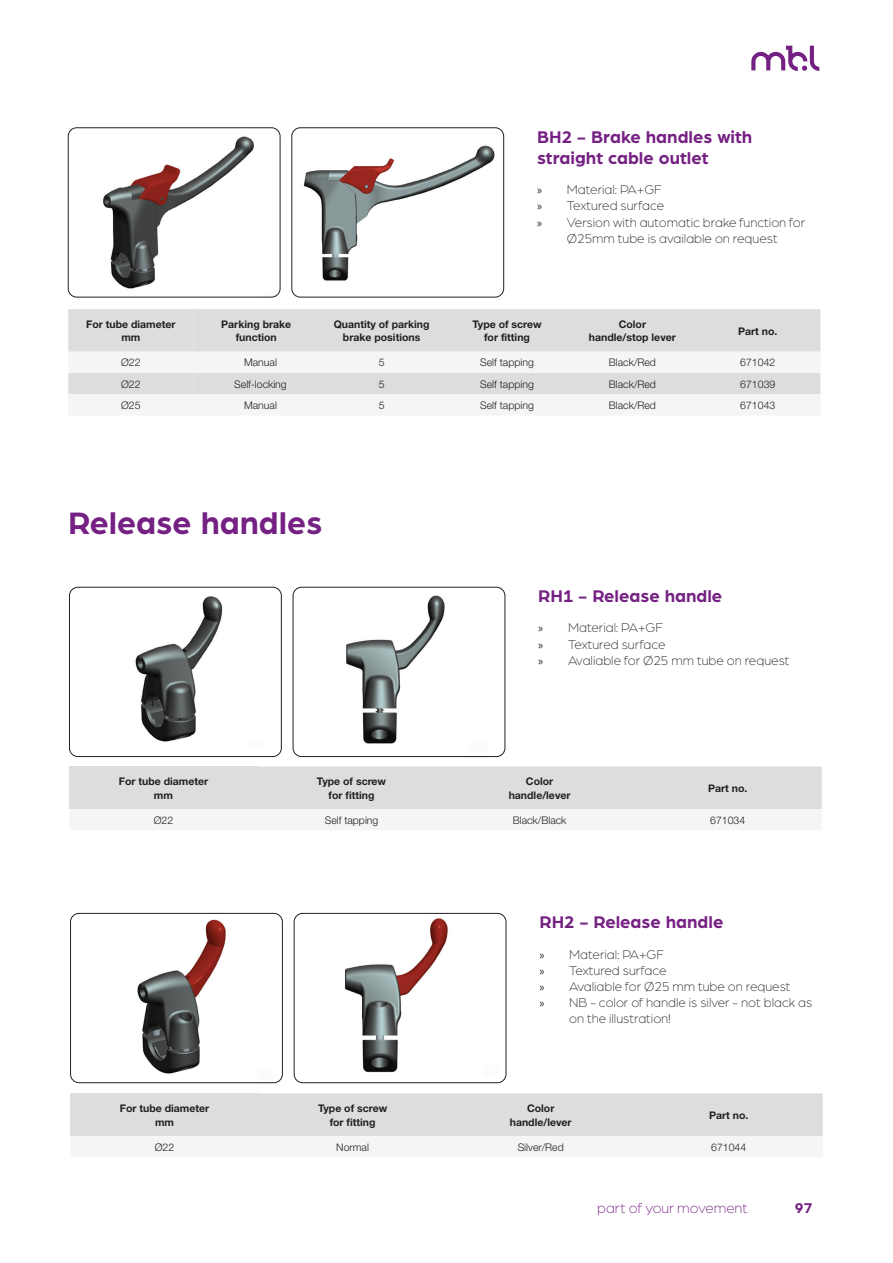
<style>
.page{position:relative;width:893px;height:1263px;background:#fff}
.page>*{position:absolute;margin:0;border:0;box-sizing:border-box;transform-origin:0 0}
.Overskrift_i_lille_bar{font:700 33px "Arboria";color:#752183}
.Overskrift_-_produkter_helvetica_medium_{font:700 18px/21.6px "Arboria";color:#752183}
.t1{font:300 15px "Arboria";color:#752183}
.t2{font:700 15px "Arboria";color:#752183}
.t3{font:300 13.5px/16.2px "Arboria";color:#231f20}
.Tabel_overskrifter_Roman_55_bold_str__7{font:700 10.5px "Helvetica Neue";color:#231f20}
.Tabel__indmad_helvetica_light_45_str__7{font:300 10.5px "Helvetica Neue";color:#231f20}
.Tabel__indmad_venstrestillet{font:300 10.5px "Helvetica Neue";color:#231f20}
.s1{font-family:"Myriad Pro";font-weight:400;font-size:12px}
</style>
<div class="page">
<svg style="left:751px;top:46px;width:68px;height:25px"></svg>
<img style="left:71px;top:913px;width:211px;height:167px">
<div style="left:70px;top:913px;width:213px;height:170px;border:1px solid #231f20;border-radius:9px"></div>
<img style="left:294px;top:913px;width:212px;height:160px">
<div style="left:294px;top:913px;width:212px;height:170px;border:1px solid #231f20;border-radius:9px"></div>
<div style="left:71px;top:1093px;width:752px;height:43px;background:#dcdddf"></div>
<img style="left:69px;top:592px;width:154px;height:150px">
<div style="left:69px;top:587px;width:213px;height:170px;border:1px solid #231f20;border-radius:9px"></div>
<img style="left:293px;top:589px;width:211px;height:165px">
<div style="left:293px;top:587px;width:212px;height:170px;border:1px solid #231f20;border-radius:9px"></div>
<div style="left:69px;top:766px;width:753px;height:43px;background:#dcdddf"></div>
<img style="left:68px;top:128px;width:212px;height:169px">
<div style="left:68px;top:128px;width:212px;height:169px;border:1px solid #231f20;border-radius:9px"></div>
<img style="left:292px;top:128px;width:212px;height:169px">
<div style="left:292px;top:128px;width:212px;height:169px;border:1px solid #231f20;border-radius:9px"></div>
<div style="left:319px;top:309px;width:501px;height:43px;background:#dcdddf"></div>
<div style="left:319px;top:373px;width:501px;height:21px;background:#dcdddf"></div>
<svg style="left:68px;top:309px;width:251px;height:85px"></svg>
<p class="Overskrift_-_produkter_helvetica_medium_" style="left:537px;top:125px;width:217px">BH2 - Brake handles with straight cable outlet</p>
<p class="Tabel_overskrifter_Roman_55_bold_str__7" style="left:86px;top:318px;width:91px">For tube diameter</p>
<p class="Tabel_overskrifter_Roman_55_bold_str__7" style="left:121px;top:331px;width:21px">mm</p>
<p class="Tabel_overskrifter_Roman_55_bold_str__7" style="left:221px;top:318px;width:71px">Parking brake</p>
<p class="Tabel_overskrifter_Roman_55_bold_str__7" style="left:236px;top:331px;width:43px">function</p>
<p class="Tabel_overskrifter_Roman_55_bold_str__7" style="left:334px;top:318px;width:97px">Quantity of parking</p>
<p class="Tabel_overskrifter_Roman_55_bold_str__7" style="left:343px;top:331px;width:79px">brake positions</p>
<p class="t3" style="left:537px;top:181px;width:126px"><span class="s1">»</span> Material: PA+GF</p>
<p class="t3" style="left:537px;top:197px;width:129px"><span class="s1">»</span> Textured surface</p>
<p class="t3" style="left:537px;top:214px;width:270px;text-align:center"><span class="s1">»</span> Version with automatic brake function for<br>Ø25mm tube is available on request</p>
<p class="Tabel_overskrifter_Roman_55_bold_str__7" style="left:472px;top:318px;width:71px">Type of screw</p>
<p class="Tabel_overskrifter_Roman_55_bold_str__7" style="left:484px;top:331px;width:47px">for fitting</p>
<p class="Tabel_overskrifter_Roman_55_bold_str__7" style="left:619px;top:318px;width:29px">Color</p>
<p class="Tabel_overskrifter_Roman_55_bold_str__7" style="left:589px;top:331px;width:88px">handle/stop lever</p>
<p class="Tabel_overskrifter_Roman_55_bold_str__7" style="left:738px;top:324px;width:41px">Part no.</p>
<p class="Tabel__indmad_helvetica_light_45_str__7" style="left:121px;top:356px;width:21px">Ø22</p>
<p class="Tabel__indmad_venstrestillet" style="left:244px;top:356px;width:34px">Manual</p>
<p class="Tabel__indmad_helvetica_light_45_str__7" style="left:379px;top:356px;width:7px">5</p>
<p class="Tabel__indmad_helvetica_light_45_str__7" style="left:480px;top:356px;width:55px">Self tapping</p>
<p class="Tabel__indmad_helvetica_light_45_str__7" style="left:609px;top:356px;width:49px">Black/Red</p>
<p class="Tabel__indmad_helvetica_light_45_str__7" style="left:740px;top:356px;width:37px">671042</p>
<p class="Tabel__indmad_helvetica_light_45_str__7" style="left:121px;top:378px;width:21px">Ø22</p>
<p class="Tabel__indmad_venstrestillet" style="left:234px;top:378px;width:54px">Self-locking</p>
<p class="Tabel__indmad_helvetica_light_45_str__7" style="left:379px;top:378px;width:7px">5</p>
<p class="Tabel__indmad_helvetica_light_45_str__7" style="left:480px;top:378px;width:55px">Self tapping</p>
<p class="Tabel__indmad_helvetica_light_45_str__7" style="left:609px;top:378px;width:49px">Black/Red</p>
<p class="Tabel__indmad_helvetica_light_45_str__7" style="left:740px;top:378px;width:37px">671039</p>
<p class="Tabel__indmad_helvetica_light_45_str__7" style="left:121px;top:399px;width:21px">Ø25</p>
<p class="Tabel__indmad_venstrestillet" style="left:244px;top:399px;width:34px">Manual</p>
<p class="Tabel__indmad_helvetica_light_45_str__7" style="left:379px;top:399px;width:7px">5</p>
<p class="Tabel__indmad_helvetica_light_45_str__7" style="left:480px;top:399px;width:55px">Self tapping</p>
<p class="Tabel__indmad_helvetica_light_45_str__7" style="left:609px;top:399px;width:49px">Black/Red</p>
<p class="Tabel__indmad_helvetica_light_45_str__7" style="left:740px;top:399px;width:37px">671043</p>
<p class="Overskrift_i_lille_bar" style="left:68px;top:500px;width:256px">Release handles</p>
<p class="Tabel_overskrifter_Roman_55_bold_str__7" style="left:119px;top:775px;width:91px">For tube diameter</p>
<p class="Tabel_overskrifter_Roman_55_bold_str__7" style="left:154px;top:788px;width:21px">mm</p>
<p class="Tabel_overskrifter_Roman_55_bold_str__7" style="left:317px;top:775px;width:71px">Type of screw</p>
<p class="Tabel_overskrifter_Roman_55_bold_str__7" style="left:329px;top:788px;width:47px">for fitting</p>
<p class="Overskrift_-_produkter_helvetica_medium_" style="left:538px;top:584px;width:185px">RH1 - Release handle</p>
<p class="t3" style="left:538px;top:619px;width:126px"><span class="s1">»</span> Material: PA+GF</p>
<p class="t3" style="left:538px;top:635px;width:129px"><span class="s1">»</span> Textured surface</p>
<p class="t3" style="left:538px;top:652px;width:253px"><span class="s1">»</span> Avaliable for Ø25 mm tube on request</p>
<p class="Tabel_overskrifter_Roman_55_bold_str__7" style="left:526px;top:775px;width:29px">Color</p>
<p class="Tabel_overskrifter_Roman_55_bold_str__7" style="left:509px;top:788px;width:63px">handle/lever</p>
<p class="Tabel_overskrifter_Roman_55_bold_str__7" style="left:708px;top:782px;width:41px">Part no.</p>
<p class="Tabel__indmad_helvetica_light_45_str__7" style="left:154px;top:814px;width:21px">Ø22</p>
<p class="Tabel__indmad_helvetica_light_45_str__7" style="left:325px;top:814px;width:55px">Self tapping</p>
<p class="Tabel__indmad_helvetica_light_45_str__7" style="left:513px;top:814px;width:55px">Black/Black</p>
<p class="Tabel__indmad_helvetica_light_45_str__7" style="left:710px;top:814px;width:37px">671034</p>
<p class="Overskrift_-_produkter_helvetica_medium_" style="left:539px;top:910px;width:185px">RH2 - Release handle</p>
<p class="Tabel_overskrifter_Roman_55_bold_str__7" style="left:120px;top:1102px;width:91px">For tube diameter</p>
<p class="Tabel_overskrifter_Roman_55_bold_str__7" style="left:155px;top:1115px;width:21px">mm</p>
<p class="Tabel_overskrifter_Roman_55_bold_str__7" style="left:318px;top:1102px;width:71px">Type of screw</p>
<p class="Tabel_overskrifter_Roman_55_bold_str__7" style="left:330px;top:1115px;width:47px">for fitting</p>
<p class="t3" style="left:539px;top:945px;width:126px"><span class="s1">»</span> Material: PA+GF</p>
<p class="t3" style="left:539px;top:962px;width:129px"><span class="s1">»</span> Textured surface</p>
<p class="t3" style="left:539px;top:978px;width:253px"><span class="s1">»</span> Avaliable for Ø25 mm tube on request</p>
<p class="t3" style="left:569px;top:994px;width:245px;text-indent:-30px"><span class="s1">»</span> NB - color of handle is silver - not black as on the illustration!</p>
<p class="Tabel_overskrifter_Roman_55_bold_str__7" style="left:527px;top:1102px;width:29px">Color</p>
<p class="Tabel_overskrifter_Roman_55_bold_str__7" style="left:510px;top:1115px;width:63px">handle/lever</p>
<p class="Tabel_overskrifter_Roman_55_bold_str__7" style="left:709px;top:1108px;width:41px">Part no.</p>
<p class="Tabel__indmad_helvetica_light_45_str__7" style="left:155px;top:1140px;width:21px">Ø22</p>
<p class="Tabel__indmad_helvetica_light_45_str__7" style="left:336px;top:1140px;width:34px">Normal</p>
<p class="Tabel__indmad_helvetica_light_45_str__7" style="left:518px;top:1140px;width:48px">Silver/Red</p>
<p class="Tabel__indmad_helvetica_light_45_str__7" style="left:711px;top:1140px;width:37px">671044</p>
<p class="t1" style="left:597px;top:1198px;width:152px">part of your movement</p>
<p class="t2" style="left:795px;top:1197px;width:19px">97</p>
</div>
